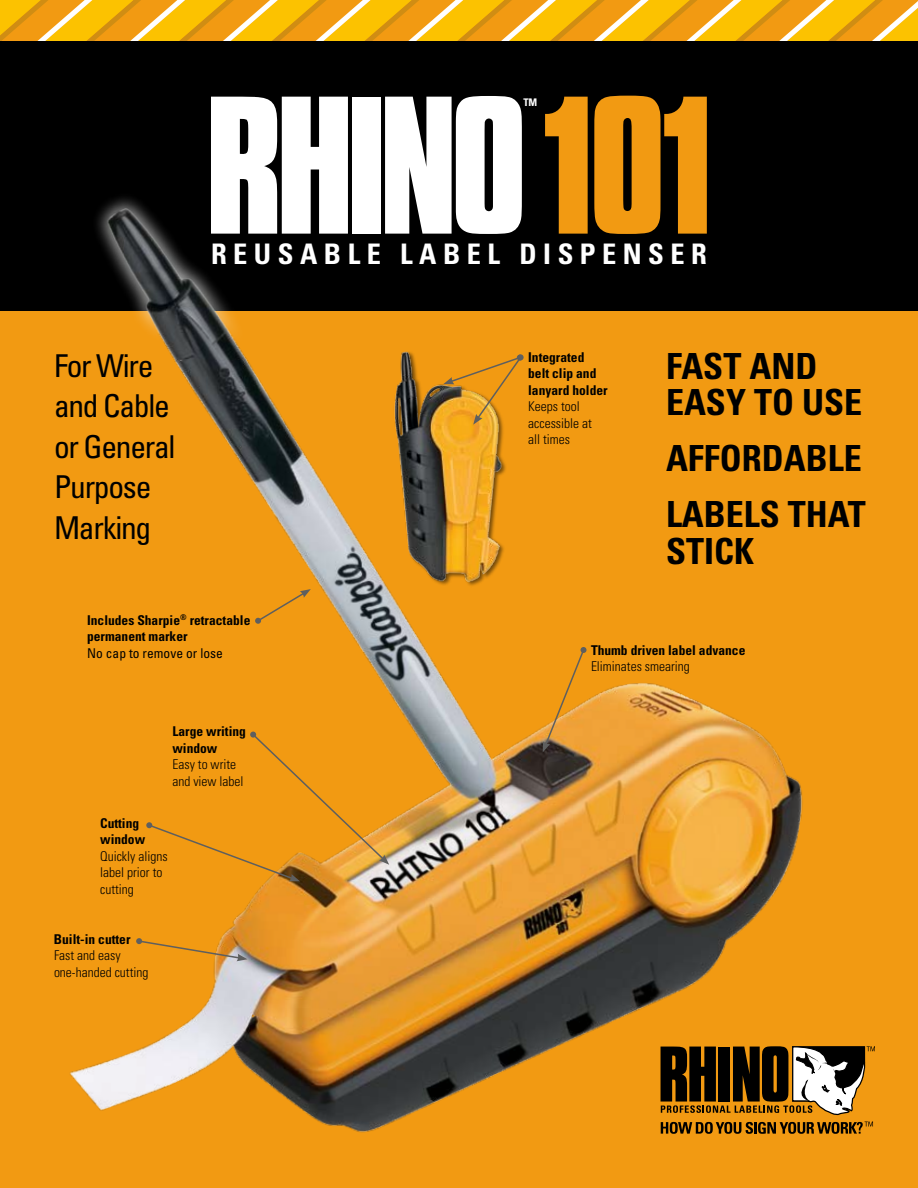
<style>
.page{position:relative;width:918px;height:1188px;background:#f29a12}
.page>*{position:absolute;margin:0;border:0;box-sizing:border-box;transform-origin:0 0}
.t1{font:700 171px "Compacta SHOP";letter-spacing:-.01em;color:#fff}
.t2{font:700 condensed 36px/56.2px "Univers";color:#000}
.t3{font:condensed 31.5px/40.5px "Univers";letter-spacing:-.04em;color:#000}
.t4{font:700 condensed 28.35px "Univers";letter-spacing:.23em;color:#fff}
.t5{font:700 condensed 13.5px/16.5px "Univers";color:#000}
.t6{font:300 condensed 13.5px/16.5px "Univers";color:#000}
.t7{font:condensed 13.5px "Univers";color:#000}
.t8{font:700 condensed 10.5px "Univers";color:#fff}
.s1{color:#f29a12}
</style>
<div class="page">
<div style="left:0;top:0;width:918px;height:310px;background:#000"></div>
<svg style="left:0;top:0;width:918px;height:41px;background:#f4b21e"></svg>
<svg style="left:837px;top:1046px;width:37px;height:70px"></svg>
<svg style="left:837px;top:1122px;width:36px;height:12px"></svg>
<img style="left:58px;top:197px;width:779px;height:937px">
<svg style="left:543px;top:647px;width:44px;height:105px"></svg>
<svg style="left:255px;top:589px;width:56px;height:35px"></svg>
<svg style="left:136px;top:938px;width:112px;height:23px"></svg>
<img style="left:384px;top:348px;width:130px;height:251px">
<svg style="left:443px;top:354px;width:81px;height:71px"></svg>
<svg style="left:146px;top:732px;width:243px;height:149px"></svg>
<h1 class="t1" style="left:208px;top:59px;width:504px">Rhino<span class="s1">101</span></h1>
<p class="t8" style="left:523px;top:96px;width:15px">TM</p>
<h3 class="t3" style="left:54px;top:345px;width:123px">For Wire and Cable or General<br>Purpose<br>Marking</h3>
<h3 class="t4" style="left:211px;top:236px;width:491px">Reusable Label Dispenser</h3>
<p class="t5" style="left:528px;top:348px;width:81px">Integrated belt clip and lanyard holder</p>
<p class="t6" style="left:528px;top:398px;width:65px">Keeps tool accessible at all times</p>
<h2 class="t2" style="left:666px;top:348px;width:153px;line-height:36px">FAST AND<br>EAS</h2>
<h2 class="t2" style="left:666px;top:374px;width:156px;text-indent:60px">Y TO USE<br>AFFORDABLE<br>LABELS</h2>
<h2 class="t2" style="left:788px;top:486px;width:79px">THAT</h2>
<h2 class="t2" style="left:666px;top:522px;width:90px">STICK</h2>
<p class="t5" style="left:87px;top:612px;width:165px">Includes Sharpie<sup>®</sup> retractable permanent marker</p>
<p class="t7" style="left:87px;top:645px;width:137px">No cap to remove or lose</p>
<p class="t5" style="left:172px;top:723px;width:75px">Large writing window</p>
<p class="t6" style="left:172px;top:756px;width:73px">Easy to write and view label</p>
<p class="t5" style="left:100px;top:815px;width:47px">Cutting window</p>
<p class="t6" style="left:100px;top:848px;width:69px">Quickly aligns label prior to cutting</p>
<p class="t5" style="left:54px;top:931px;width:78px">Built-in cutter</p>
<p class="t6" style="left:54px;top:947px;width:96px">Fast and easy one-handed cutting</p>
<p class="t5" style="left:591px;top:642px;width:156px">Thumb driven label advance</p>
<p class="t6" style="left:591px;top:658px;width:100px">Eliminates smearing</p>
</div>
